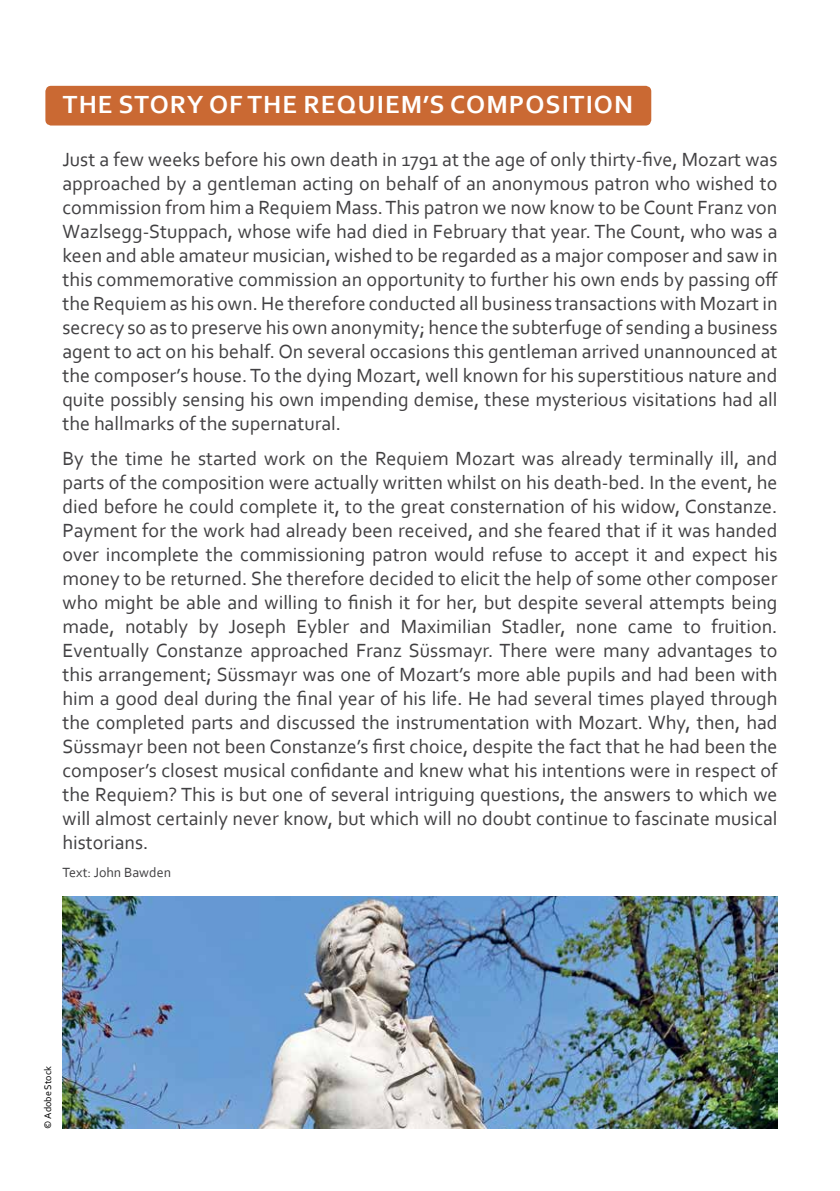
<style>
.page{position:relative;width:840px;height:1191px;background:#fff}
.page>*{position:absolute;margin:0;border:0;box-sizing:border-box;transform-origin:0 0}
.t1{font:700 26px "Corbel";letter-spacing:.04em;color:#fff}
.t2{font:20px/24px "Corbel";color:#414042;text-align:justify}
.t3{font:14px "Corbel";color:#414042}
.t4{font:10px "Corbel";color:#000}
</style>
<div class="page">
<img style="left:62px;top:896px;width:715px;height:232px">
<div style="left:45px;top:86px;width:606px;height:39px;background:#ca6933;border-radius:6px"></div>
<h1 class="t1" style="left:63px;top:88px;width:571px">THE STORY OF THE REQUIEM’S COMPOSITION</h1>
<p class="t2" style="left:62px;top:146px;width:716px">Just a few weeks before his own death in 1791 at the age of only thirty-five, Mozart was approached by a gentleman acting on behalf of an anonymous patron who wished to commission from him a Requiem Mass. This patron we now know to be Count Franz von Wazlsegg-Stuppach, whose wife had died in February that year. The Count, who was a keen and able amateur musician, wished to be regarded as a major composer and saw in this commemorative commission an opportunity to further his own ends by passing off the Requiem as his own. He therefore conducted all business transactions with Mozart in secrecy so as to preserve his own anonymity; hence the subterfuge of sending a business agent to act on his behalf. On several occasions this gentleman arrived unannounced at the composer’s house. To the dying Mozart, well known for his superstitious nature and quite possibly sensing his own impending demise, these mysterious visitations had all the hallmarks of the supernatural.</p>
<p class="t2" style="left:62px;top:446px;width:716px">By the time he started work on the Requiem Mozart was already terminally ill, and parts of the composition were actually written whilst on his death-bed. In the event, he died before he could complete it, to the great consternation of his widow, Constanze.<br>Payment for the work had already been received, and she feared that if it was handed over incomplete the commissioning patron would refuse to accept it and expect his money to be returned. She therefore decided to elicit the help of some other composer who might be able and willing to finish it for her, but despite several attempts being made, notably by Joseph Eybler and Maximilian Stadler, none came to fruition.<br>Eventually Constanze approached Franz Süssmayr. There were many advantages to this arrangement; Süssmayr was one of Mozart’s more able pupils and had been with him a good deal during the final year of his life. He had several times played through the completed parts and discussed the instrumentation with Mozart. Why, then, had Süssmayr been not been Constanze’s first choice, despite the fact that he had been the composer’s closest musical confidante and knew what his intentions were in respect of the Requiem? This is but one of several intriguing questions, the answers to which we will almost certainly never know, but which will no doubt continue to fascinate musical historians.</p>
<p class="t3" style="left:62px;top:864px;width:110px">Text: John Bawden</p>
<p class="t4" style="left:42px;top:1128px;width:64px;rotate:-90deg">© Adobe Stock</p>
</div>
